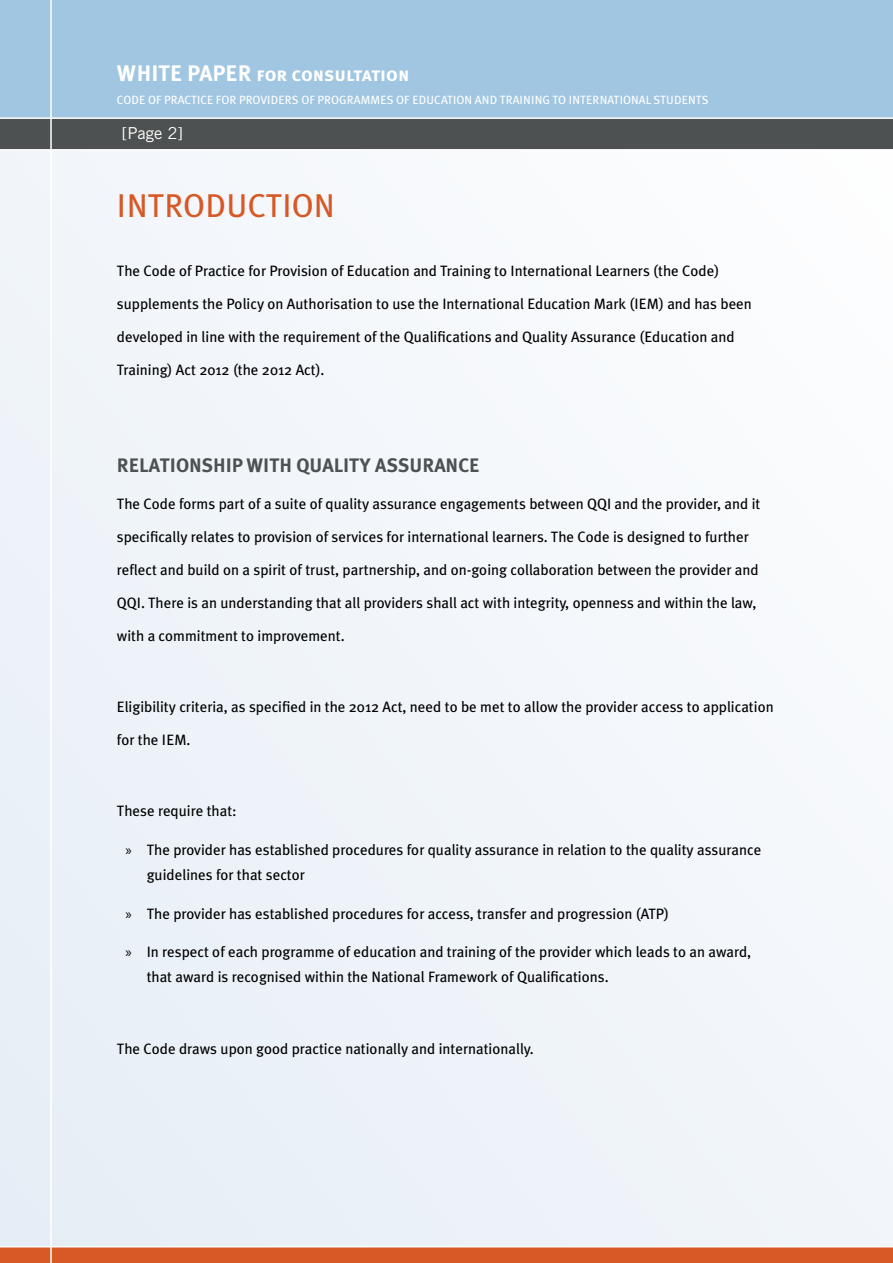
<style>
.page{position:relative;width:893px;height:1263px;background:#fff}
.page>*{position:absolute;margin:0;border:0;box-sizing:border-box;transform-origin:0 0}
.t1{font:33px "Meta Plus";color:#d65926}
.t2{font:19.5px "Meta Plus Bold Caps";color:#4e5151}
.t3{font:19.5px "Meta Plus Bold Caps";color:#fff}
.t4{font:16.5px "Trade Gothic";color:#fff}
.t5{font:15px/25.5px "Meta Plus";color:#000}
.t6{font:12px "Meta Plus";color:#fff}
.s1{font-size:22.5px}
.s2{font-family:"Myriad Pro"}
</style>
<div class="page">
<div style="left:0;top:133px;width:893px;height:1130px;background:#f1f5fa"></div>
<div style="left:0;top:0;width:893px;height:128px;background:#a0c6e2"></div>
<svg style="left:0;top:117px;width:893px;height:34px;background:#606364"></svg>
<svg style="left:0;top:1246px;width:893px;height:17px;background:#d96739"></svg>
<hr style="left:50px;top:0;width:2px;height:1263px;background:#fff">
<h2 class="t3" style="left:117px;top:63px;width:294px"><span class="s1">WHITE PAPER</span> for consultation</h2>
<p class="t6" style="left:117px;top:93px;width:593px">CODE OF PRACTICE FOR PROVIDERS OF PROGRAMMES OF EDUCATION AND TRAINING TO INTERNATIONAL STUDENTS</p>
<p class="t4" style="left:122px;top:124px;width:62px">[Page 2]</p>
<h1 class="t1" style="left:117px;top:187px;width:220px">INTRODUCTION</h1>
<p class="t5" style="left:117px;top:258px;width:604px">The Code of Practice for Provision of Education and Training to International Learners (the Code)</p>
<p class="t5" style="left:117px;top:291px;width:636px">supplements the Policy on Authorisation to use the International Education Mark (IEM) and has been</p>
<p class="t5" style="left:117px;top:324px;width:619px">developed in line with the requirement of the Qualifications and Quality Assurance (Education and</p>
<p class="t5" style="left:117px;top:357px;width:209px">Training) Act 2012 (the 2012 Act).</p>
<h2 class="t2" style="left:117px;top:454px;width:364px">RELATIONSHIP WITH QUALITY ASSURANCE</h2>
<p class="t5" style="left:117px;top:491px;width:645px">The Code forms part of a suite of quality assurance engagements between QQI and the provider, and it</p>
<p class="t5" style="left:117px;top:524px;width:633px">specifically relates to provision of services for international learners. The Code is designed to further</p>
<p class="t5" style="left:117px;top:557px;width:643px">reflect and build on a spirit of trust, partnership, and on-going collaboration between the provider and</p>
<p class="t5" style="left:117px;top:590px;width:641px">QQI. There is an understanding that all providers shall act with integrity, openness and within the law,</p>
<p class="t5" style="left:117px;top:623px;width:229px">with a commitment to improvement.</p>
<p class="t5" style="left:117px;top:694px;width:658px">Eligibility criteria, as specified in the 2012 Act, need to be met to allow the provider access to application</p>
<p class="t5" style="left:117px;top:727px;width:75px">for the IEM.</p>
<p class="t5" style="left:117px;top:798px;width:121px">These require that:</p>
<p class="t5" style="left:147px;top:837px;width:616px;text-indent:-21px"><span class="s2">»</span> The provider has established procedures for quality assurance in relation to the quality assurance guidelines for that sector</p>
<p class="t5" style="left:125px;top:900px;width:545px"><span class="s2">»</span> The provider has established procedures for access, transfer and progression (ATP)</p>
<p class="t5" style="left:147px;top:939px;width:606px;text-indent:-21px"><span class="s2">»</span> In respect of each programme of education and training of the provider which leads to an award, that award is recognised within the National Framework of Qualifications.</p>
<p class="t5" style="left:117px;top:1035px;width:418px">The Code draws upon good practice nationally and internationally.</p>
</div>
